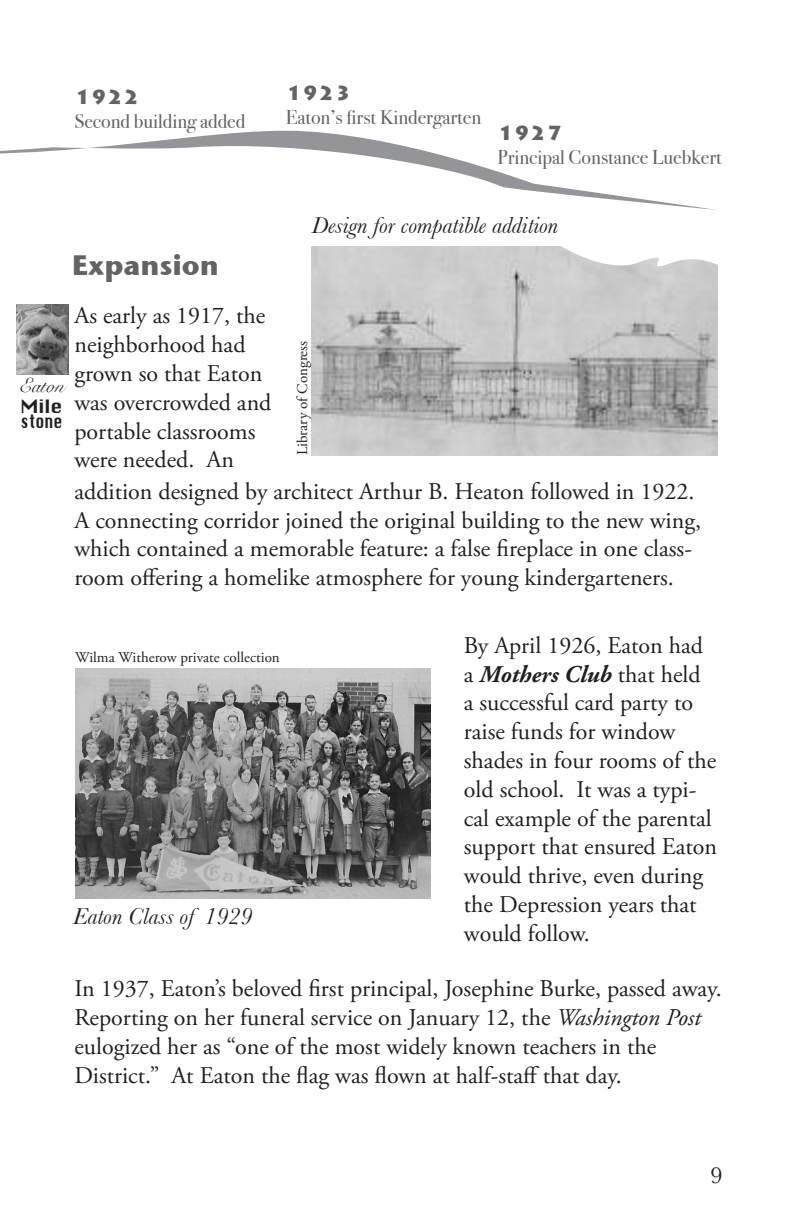
<style>
.page{position:relative;width:792px;height:1224px;background:#fff}
.page>*{position:absolute;margin:0;border:0;box-sizing:border-box;transform-origin:0 0}
.t1{font:700 28px "Stone Sans ITC";color:#636366}
.t2{font:24px/28.8px "Adobe Garamond Pro";color:#231f20}
.t3{font:italic 24px "Baskerville";color:#231f20}
.t4{font:24px "Baskerville";color:#231f20}
.t5{font:20px "Bodoni Svty Two OSITCTT Book";color:#636366}
.t6{font:900 20px "Lithos Pro";color:#636366}
.t7{font:20px "Snell Roundhand";color:#231f20}
.t8{font:18px/14.8px "Silom";color:#231f20}
.t9{font:15px "Adobe Garamond Pro";color:#231f20}
.s1{font-weight:700;font-style:italic}
.s2{font-style:italic}
</style>
<div class="page">
<img style="left:312px;top:246px;width:405px;height:209px">
<svg style="left:498px;top:246px;width:220px;height:33px"></svg>
<img style="left:17px;top:305px;width:52px;height:69px">
<img style="left:75px;top:668px;width:355px;height:230px">
<svg style="left:0;top:130px;width:716px;height:80px"></svg>
<p class="t6" style="left:74px;top:84px;width:67px">1922</p>
<p class="t5" style="left:74px;top:109px;width:172px">Second building added</p>
<p class="t6" style="left:286px;top:80px;width:67px">1923</p>
<p class="t5" style="left:286px;top:105px;width:197px">Eaton’s first Kindergarten</p>
<p class="t6" style="left:498px;top:121px;width:67px">1927</p>
<p class="t5" style="left:498px;top:145px;width:226px">Principal Constance Luebkert</p>
<p class="t1" style="left:72px;top:247px;width:149px">Expansion</p>
<p class="t2" style="left:74px;top:302px;width:199px">As early as 1917, the neighborhood had grown so that Eaton was overcrowded and portable classrooms were needed. An</p>
<p class="t7" style="left:19px;top:374px;width:47px">Eaton</p>
<p class="t8" style="left:21px;top:400px;width:43px">Mile stone</p>
<p class="t3" style="left:312px;top:212px;width:248px">Design for compatible addition</p>
<p class="t9" style="left:293px;top:455px;width:116px;rotate:-90deg">Library of Congress</p>
<p class="t2" style="left:74px;top:478px;width:628px">addition designed by architect Arthur B. Heaton followed in 1922.<br>A connecting corridor joined the original building to the new wing, which contained a memorable feature: a false fireplace in one class&shy;room offering a homelike atmosphere for young kindergarteners.</p>
<p class="t9" style="left:75px;top:648px;width:206px">Wilma Witherow private collection</p>
<p class="t3" style="left:73px;top:902px;width:181px">Eaton Class of 1929</p>
<p class="t2" style="left:464px;top:632px;width:255px">By April 1926, Eaton had a <span class="s1">Mothers Club</span> that held<br>a successful card party to raise funds for window shades in four rooms of the old school. It was a typi&shy;cal example of the parental support that ensured Eaton would thrive, even during the Depression years that would follow.</p>
<p class="t2" style="left:74px;top:975px;width:649px">In 1937, Eaton’s beloved first principal, Josephine Burke, passed away.<br>Reporting on her funeral service on January 12, the <span class="s2">Washington Post </span>eulogized her as “one of the most widely known teachers in the District.” At Eaton the flag was flown at half-staff that day.</p>
<p class="t4" style="left:710px;top:1161px;width:13px">9</p>
</div>
